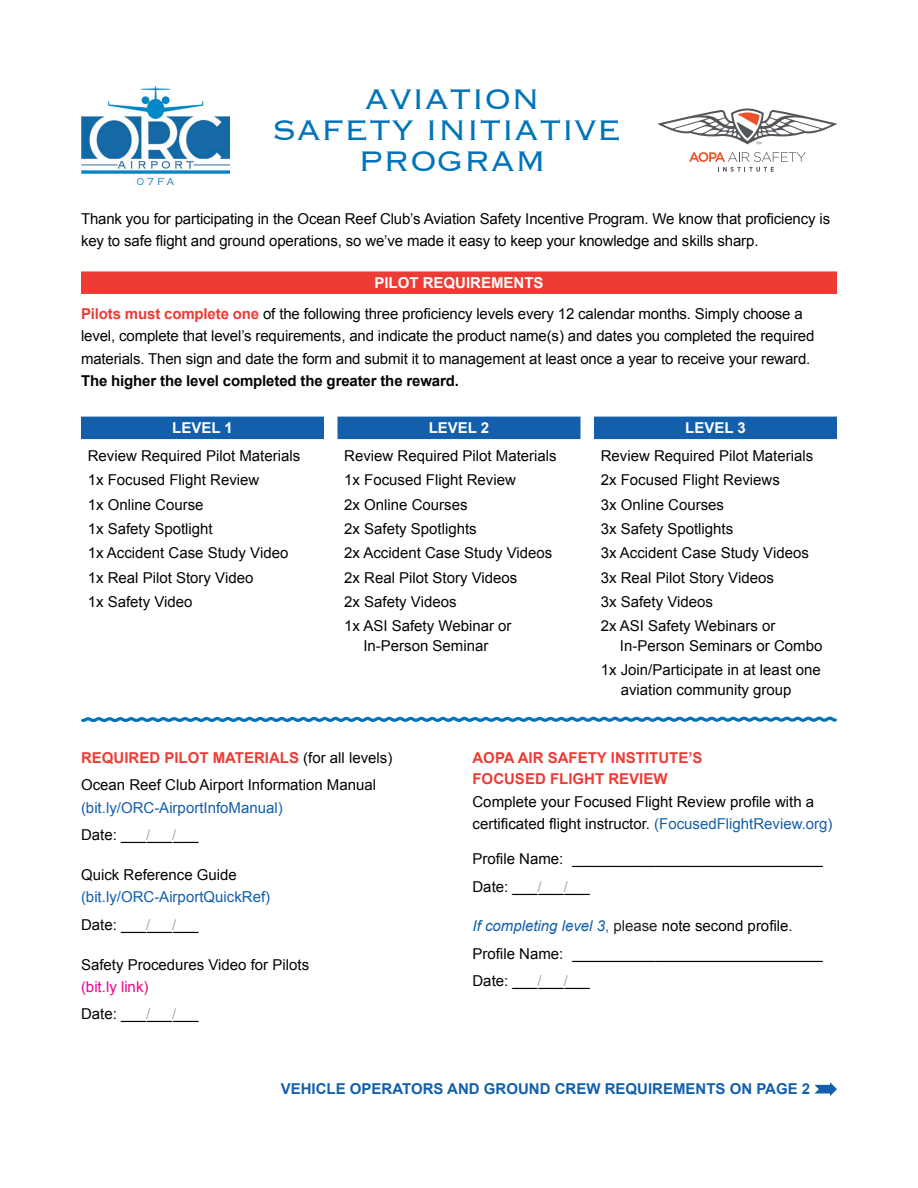
<style>
.page{position:relative;width:918px;height:1188px;background:#fff}
.page>*{position:absolute;margin:0;border:0;box-sizing:border-box;transform-origin:0 0}
.t1{font:300 37.2px/30.9px "Copperplate";color:#0074ba;text-align:center}
.t2{font:15px/22.5px "Arial";color:#040503}
.Section_Title{font:700 15px/21px "Arial";color:#ee3b35}
.t3{font:700 15px "Arial";color:#135fab}
.t4{font:15px/22.5px "Arial";color:#135fab}
.t5{font:italic 15px "Arial";color:#135fab}
.Level_Type_Blue{font:700 15px "Arial";color:#fff}
.Level_Type_Red{font:700 15px "Arial";color:#fff}
.s1{font-weight:700;color:#ee3b35}
.s2{font-weight:700}
.s3{font-weight:400;color:#040503}
.s4{color:#135fab}
.s5{color:#a8a9ad}
.s6{color:#040503}
.s7{color:#ed028c}
.s8{font-style:normal}
.s9{font-style:normal;color:#231f20}
.s10{font-style:normal;color:#040503}
</style>
<div class="page">
<div style="left:81px;top:271px;width:756px;height:23px;background:#ee3b35"></div>
<svg style="left:689px;top:152px;width:117px;height:20px"></svg>
<svg style="left:657px;top:108px;width:180px;height:37px"></svg>
<img style="left:81px;top:86px;width:148px;height:98px">
<svg style="left:814px;top:1082px;width:23px;height:14px"></svg>
<div style="left:81px;top:417px;width:243px;height:22px;background:#135fab"></div>
<div style="left:338px;top:417px;width:242px;height:22px;background:#135fab"></div>
<div style="left:594px;top:417px;width:243px;height:22px;background:#135fab"></div>
<svg style="left:81px;top:716px;width:756px;height:7px"></svg>
<p class="t1" style="left:272px;top:82px;width:351px">AVIATION<br>SAFETY INITIATIVE<br>PROGRAM</p>
<p class="t2" style="left:81px;top:208px;width:751px">Thank you for participating in the Ocean Reef Club’s Aviation Safety Incentive Program. We know that proficiency is key to safe flight and ground operations, so we’ve made it easy to keep your knowledge and skills sharp.</p>
<p class="Level_Type_Red" style="left:374px;top:273px;width:171px">PILOT REQUIREMENTS</p>
<p class="t2" style="left:81px;top:302px;width:735px"><span class="s1">Pilots must complete one</span> of the following three proficiency levels every 12 calendar months. Simply choose a level, complete that level’s requirements, and indicate the product name(s) and dates you completed the required materials. Then sign and date the form and submit it to management at least once a year to receive your reward.<br><span class="s2">The higher the level completed the greater the reward.</span></p>
<p class="Level_Type_Blue" style="left:172px;top:418px;width:62px">LEVEL 1</p>
<p class="t2" style="left:88px;top:445px;width:214px">Review Required Pilot Materials</p>
<p class="t2" style="left:88px;top:469px;width:173px">1x Focused Flight Review</p>
<p class="t2" style="left:88px;top:493px;width:117px">1x Online Course</p>
<p class="t2" style="left:88px;top:518px;width:127px">1x Safety Spotlight</p>
<p class="t2" style="left:88px;top:542px;width:202px">1x Accident Case Study Video</p>
<p class="t2" style="left:88px;top:566px;width:167px">1x Real Pilot Story Video</p>
<p class="t2" style="left:88px;top:591px;width:106px">1x Safety Video</p>
<p class="Level_Type_Blue" style="left:429px;top:418px;width:62px">LEVEL 2</p>
<p class="t2" style="left:344px;top:445px;width:214px">Review Required Pilot Materials</p>
<p class="t2" style="left:344px;top:469px;width:173px">1x Focused Flight Review</p>
<p class="t2" style="left:344px;top:493px;width:125px">2x Online Courses</p>
<p class="t2" style="left:344px;top:518px;width:134px">2x Safety Spotlights</p>
<p class="t2" style="left:344px;top:542px;width:210px">2x Accident Case Study Videos</p>
<p class="t2" style="left:344px;top:566px;width:175px">2x Real Pilot Story Videos</p>
<p class="t2" style="left:344px;top:591px;width:114px">2x Safety Videos</p>
<p class="t2" style="left:344px;top:617px;width:169px;line-height:19.5px;text-align:center">1x ASI Safety Webinar or<br>In-Person Seminar</p>
<p class="Level_Type_Blue" style="left:685px;top:418px;width:62px">LEVEL 3</p>
<p class="t2" style="left:601px;top:445px;width:214px">Review Required Pilot Materials</p>
<p class="t2" style="left:601px;top:469px;width:181px">2x Focused Flight Reviews</p>
<p class="t2" style="left:601px;top:493px;width:125px">3x Online Courses</p>
<p class="t2" style="left:601px;top:518px;width:134px">3x Safety Spotlights</p>
<p class="t2" style="left:601px;top:542px;width:210px">3x Accident Case Study Videos</p>
<p class="t2" style="left:601px;top:566px;width:175px">3x Real Pilot Story Videos</p>
<p class="t2" style="left:601px;top:591px;width:114px">3x Safety Videos</p>
<p class="t2" style="left:620px;top:617px;width:204px;line-height:19.5px;text-indent:-19px">2x ASI Safety Webinars or<br>In-Person Seminars or Combo</p>
<p class="t2" style="left:621px;top:660px;width:202px;line-height:19.5px;text-indent:-20px">1x Join/Participate in at least one aviation community group</p>
<p class="Section_Title" style="left:81px;top:748px;width:313px">REQUIRED PILOT MATERIALS <span class="s3">(for all levels)</span></p>
<p class="t2" style="left:81px;top:774px;width:297px">Ocean Reef Club Airport Information Manual <span class="s4">(bit.ly/ORC-AirportInfoManual)</span></p>
<p class="t2" style="left:81px;top:824px;width:119px">Date: ___<span class="s5">/</span>___<span class="s5">/</span>___</p>
<p class="t4" style="left:81px;top:864px;width:191px"><span class="s6">Quick Reference Guide </span>(bit.ly/ORC-AirportQuickRef)</p>
<p class="t2" style="left:81px;top:913px;width:119px">Date: ___<span class="s5">/</span>___<span class="s5">/</span>___</p>
<p class="t2" style="left:81px;top:953px;width:230px">Safety Procedures Video for Pilots <span class="s7">(bit.ly link)</span></p>
<p class="t2" style="left:81px;top:1003px;width:119px">Date: ___<span class="s5">/</span>___<span class="s5">/</span>___</p>
<p class="Section_Title" style="left:472px;top:748px;width:232px">AOPA AIR SAFETY INSTITUTE’S<br>FOCUSED FLIGHT REVIEW</p>
<p class="t2" style="left:472px;top:790px;width:362px">Complete your Focused Flight Review profile with a certificated flight instructor. <span class="s4">(FocusedFlightReview.org)</span></p>
<p class="t2" style="left:472px;top:848px;width:352px">Profile Name: ______________________________</p>
<p class="t2" style="left:472px;top:875px;width:119px">Date: ___<span class="s5">/</span>___<span class="s5">/</span>___</p>
<p class="t5" style="left:472px;top:916px;width:322px">If completing level 3<span class="s8">,</span> <span class="s9">please</span> <span class="s10">note second profile.</span></p>
<p class="t2" style="left:472px;top:942px;width:352px">Profile Name: ______________________________</p>
<p class="t2" style="left:472px;top:970px;width:119px">Date: ___<span class="s5">/</span>___<span class="s5">/</span>___</p>
<p class="t3" style="left:281px;top:1079px;width:531px">VEHICLE OPERATORS AND GROUND CREW REQUIREMENTS ON PAGE 2</p>
</div>
